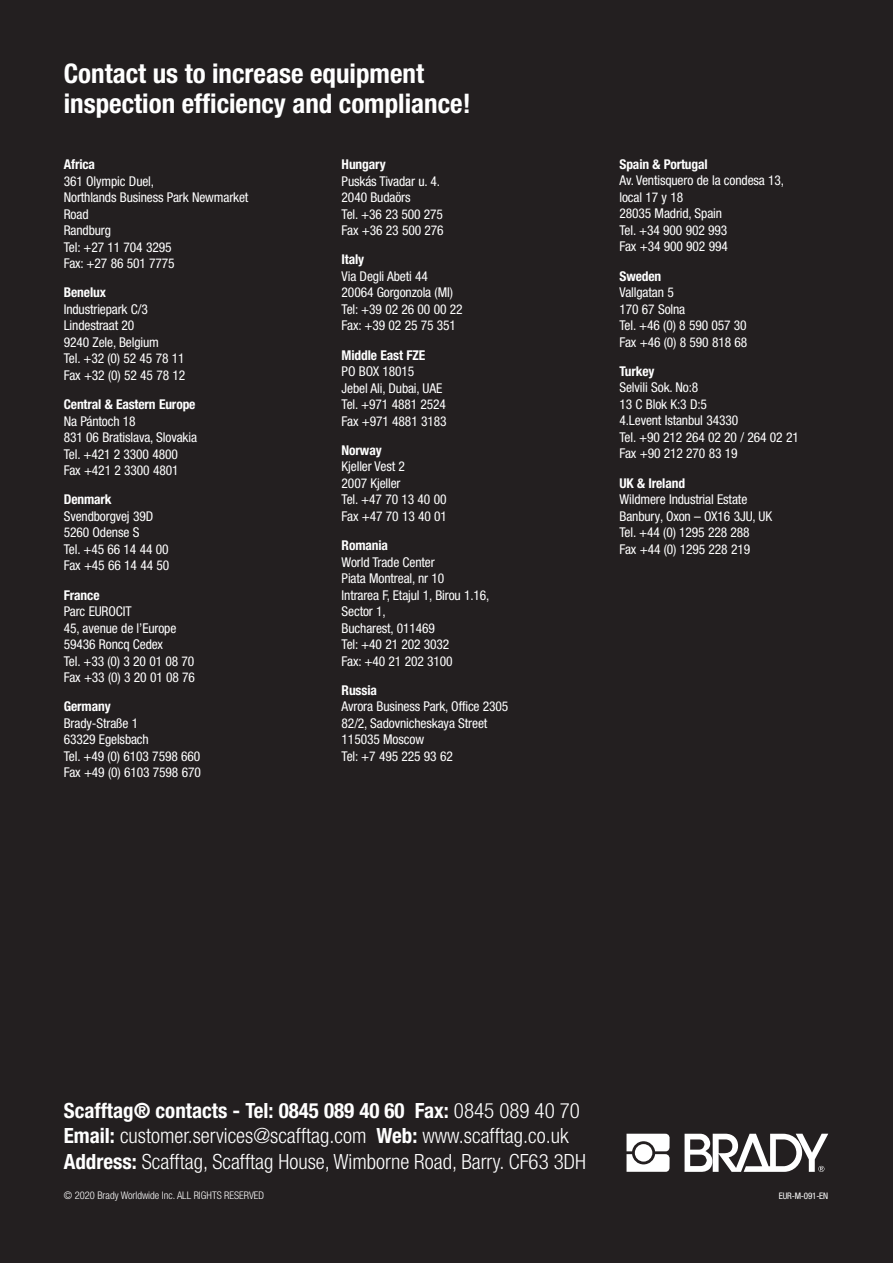
<style>
.page{position:relative;width:893px;height:1263px;background:#231f20}
.page>*{position:absolute;margin:0;border:0;box-sizing:border-box;transform-origin:0 0}
.t1{font:700 condensed 27px/30px "Helvetica Neue LT Pro";color:#fff}
.t2{font:300 condensed 21px/25.7px "Helvetica Neue LT Pro";color:#fff}
.t3{font:condensed 13.5px/16.5px "Helvetica Neue LT Pro";letter-spacing:-.01em;color:#fff}
.t4{font:700 condensed 13.5px "Helvetica Neue LT Pro";letter-spacing:-.01em;color:#fff}
.t5{font:300 condensed 10.5px "Helvetica Neue LT Pro";color:#fff}
.t6{font:condensed 9px "Helvetica Neue LT Pro";letter-spacing:-.02em;color:#fff}
.s1{font-weight:700}
</style>
<div class="page">
<svg style="left:626px;top:1134px;width:44px;height:38px"></svg>
<div style="left:635px;top:1144px;width:17px;height:17px;background:#fff;border-radius:50%"></div>
<svg style="left:685px;top:1134px;width:143px;height:38px"></svg>
<h1 class="t1" style="left:64px;top:58px;width:408px">Contact us to increase equipment inspection efficiency and compliance!</h1>
<p class="t4" style="left:64px;top:156px;width:33px">Africa</p>
<p class="t3" style="left:64px;top:172px;width:186px">361 Olympic Duel,<br>Northlands Business Park Newmarket<br>Road<br>Randburg<br>Tel: +27 11 704 3295<br>Fax: +27 86 501 7775</p>
<p class="t4" style="left:64px;top:284px;width:44px">Benelux</p>
<p class="t3" style="left:64px;top:301px;width:123px">Industriepark C/3<br>Lindestraat 20<br>9240 Zele, Belgium<br>Tel. +32 (0) 52 45 78 11<br>Fax +32 (0) 52 45 78 12</p>
<p class="t4" style="left:64px;top:396px;width:133px">Central &amp; Eastern Europe</p>
<p class="t3" style="left:64px;top:412px;width:135px">Na Pántoch 18<br>831 06 Bratislava, Slovakia<br>Tel. +421 2 3300 4800<br>Fax +421 2 3300 4801</p>
<p class="t4" style="left:64px;top:491px;width:49px">Denmark</p>
<p class="t3" style="left:64px;top:508px;width:107px">Svendborgvej 39D<br>5260 Odense S<br>Tel. +45 66 14 44 00<br>Fax +45 66 14 44 50</p>
<p class="t4" style="left:64px;top:587px;width:37px">France</p>
<p class="t3" style="left:64px;top:603px;width:133px">Parc EUROCIT<br>45, avenue de l’Europe<br>59436 Roncq Cedex<br>Tel. +33 (0) 3 20 01 08 70<br>Fax +33 (0) 3 20 01 08 76</p>
<p class="t4" style="left:64px;top:698px;width:49px">Germany</p>
<p class="t3" style="left:64px;top:715px;width:139px">Brady-Straße 1<br>63329 Egelsbach<br>Tel. +49 (0) 6103 7598 660<br>Fax +49 (0) 6103 7598 670</p>
<p class="t4" style="left:342px;top:156px;width:46px">Hungary</p>
<p class="t3" style="left:342px;top:172px;width:104px">Puskás Tivadar u. 4.<br>2040 Budaörs<br>Tel. +36 23 500 275<br>Fax +36 23 500 276</p>
<p class="t4" style="left:342px;top:251px;width:24px">Italy</p>
<p class="t3" style="left:342px;top:268px;width:123px">Via Degli Abeti 44<br>20064 Gorgonzola (MI)<br>Tel: +39 02 26 00 00 22<br>Fax: +39 02 25 75 351</p>
<p class="t4" style="left:342px;top:347px;width:85px">Middle East FZE</p>
<p class="t3" style="left:342px;top:363px;width:106px">PO BOX 18015<br>Jebel Ali, Dubai, UAE<br>Tel. +971 4881 2524<br>Fax +971 4881 3183</p>
<p class="t4" style="left:342px;top:442px;width:42px">Norway</p>
<p class="t3" style="left:342px;top:458px;width:107px">Kjeller Vest 2<br>2007 Kjeller<br>Tel. +47 70 13 40 00<br>Fax +47 70 13 40 01</p>
<p class="t4" style="left:342px;top:537px;width:48px">Romania</p>
<p class="t3" style="left:342px;top:553px;width:149px">World Trade Center<br>Piata Montreal, nr 10<br>Intrarea F, Etajul 1, Birou 1.16,<br>Sector 1,<br>Bucharest, 011469<br>Tel: +40 21 202 3032<br>Fax: +40 21 202 3100</p>
<p class="t4" style="left:342px;top:682px;width:37px">Russia</p>
<p class="t3" style="left:342px;top:698px;width:168px">Avrora Business Park, Office 2305<br>82/2, Sadovnicheskaya Street<br>115035 Moscow<br>Tel: +7 495 225 93 62</p>
<p class="t4" style="left:619px;top:156px;width:90px">Spain &amp; Portugal</p>
<p class="t3" style="left:619px;top:172px;width:166px">Av. Ventisquero de la condesa 13, local 17 y 18<br>28035 Madrid, Spain<br>Tel. +34 900 902 993<br>Fax +34 900 902 994</p>
<p class="t4" style="left:619px;top:268px;width:43px">Sweden</p>
<p class="t3" style="left:619px;top:284px;width:129px">Vallgatan 5<br>170 67 Solna<br>Tel. +46 (0) 8 590 057 30<br>Fax +46 (0) 8 590 818 68</p>
<p class="t4" style="left:619px;top:363px;width:37px">Turkey</p>
<p class="t3" style="left:619px;top:379px;width:181px">Selvili Sok. No:8<br>13 C Blok K:3 D:5<br>4.Levent Istanbul 34330<br>Tel. +90 212 264 02 20 / 264 02 21<br>Fax +90 212 270 83 19</p>
<p class="t4" style="left:619px;top:475px;width:67px">UK &amp; Ireland</p>
<p class="t3" style="left:619px;top:491px;width:154px">Wildmere Industrial Estate<br>Banbury, Oxon – OX16 3JU, UK<br>Tel. +44 (0) 1295 228 288<br>Fax +44 (0) 1295 228 219</p>
<h2 class="t2" style="left:64px;top:1097px;width:524px"><span class="s1">Scafftag® contacts - Tel: 0845 089 40 60 Fax:</span> 0845 089 40 70<br><span class="s1">Email:</span> customer.services@scafftag.com <span class="s1">Web:</span> www.scafftag.co.uk<br><span class="s1">Address:</span> Scafftag, Scafftag House, Wimborne Road, Barry. CF63 3DH</h2>
<p class="t5" style="left:64px;top:1189px;width:202px">© 2020 Brady Worldwide Inc. ALL RIGHTS RESERVED</p>
<p class="t6" style="left:779px;top:1190px;width:51px">EUR-M-091-EN</p>
</div>
